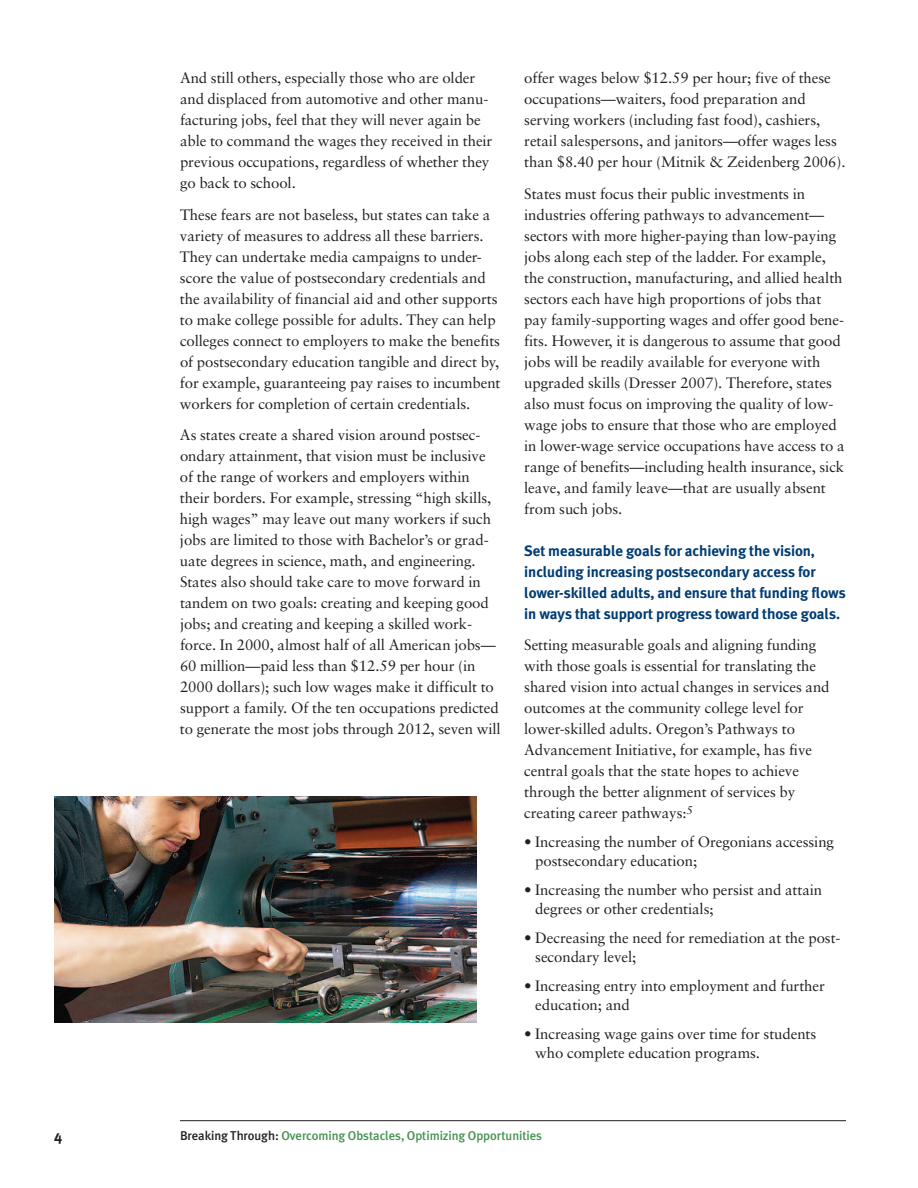
<style>
.page{position:relative;width:918px;height:1188px;background:#fff}
.page>*{position:absolute;margin:0;border:0;box-sizing:border-box;transform-origin:0 0}
.t1{font:15px/21px "Sabon";letter-spacing:-.005em;color:#231f20}
.t2{font:700 15px/21px "Meta Plus";letter-spacing:-.005em;color:#013c73}
.t3{font:700 15px "Meta Plus";color:#231f20}
.t4{font:500 12.75px "Meta Plus";letter-spacing:-.005em;color:#449350}
.s1{color:#231f20}
</style>
<div class="page">
<hr style="left:180px;top:1120px;width:666px;height:1px;background:#231f20">
<img style="left:54px;top:796px;width:423px;height:227px">
<p class="t1" style="left:180px;top:69px;width:314px">And still others, especially those who are older and displaced from automotive and other manu&shy;facturing jobs, feel that they will never again be able to command the wages they received in their previous occupations, regardless of whether they go back to school.</p>
<p class="t1" style="left:180px;top:205px;width:322px">These fears are not baseless, but states can take a variety of measures to address all these barriers.<br>They can undertake media campaigns to under&shy;score the value of postsecondary credentials and the availability of financial aid and other supports to make college possible for adults. They can help colleges connect to employers to make the benefits of postsecondary education tangible and direct by, for example, guaranteeing pay raises to incumbent workers for completion of certain credentials.</p>
<p class="t1" style="left:180px;top:426px;width:322px">As states create a shared vision around postsec&shy;ondary attainment, that vision must be inclusive of the range of workers and employers within their borders. For example, stressing “high skills, high wages” may leave out many workers if such jobs are limited to those with Bachelor’s or grad&shy;uate degrees in science, math, and engineering.<br>States also should take care to move forward in tandem on two goals: creating and keeping good jobs; and creating and keeping a skilled work&shy;force. In 2000, almost half of all American jobs— 60 million—paid less than $12.59 per hour (in 2000 dollars); such low wages make it difficult to support a family. Of the ten occupations predicted to generate the most jobs through 2012, seven will</p>
<p class="t1" style="left:524px;top:69px;width:323px">offer wages below $12.59 per hour; five of these occupations—waiters, food preparation and serving workers (including fast food), cashiers, retail salespersons, and janitors—offer wages less than $8.40 per hour (Mitnik &amp; Zeidenberg 2006).</p>
<p class="t1" style="left:524px;top:184px;width:322px">States must focus their public investments in industries offering pathways to advancement— sectors with more higher-paying than low-paying jobs along each step of the ladder. For example, the construction, manufacturing, and allied health sectors each have high proportions of jobs that pay family-supporting wages and offer good bene&shy;fits. However, it is dangerous to assume that good jobs will be readily available for everyone with upgraded skills (Dresser 2007). Therefore, states also must focus on improving the quality of low&shy;wage jobs to ensure that those who are employed in lower-wage service occupations have access to a range of benefits—including health insurance, sick leave, and family leave—that are usually absent from such jobs.</p>
<p class="t2" style="left:524px;top:540px;width:323px">Set measurable goals for achieving the vision, including increasing postsecondary access for lower-skilled adults, and ensure that funding flows in ways that support progress toward those goals.</p>
<p class="t1" style="left:524px;top:636px;width:307px">Setting measurable goals and aligning funding with those goals is essential for translating the shared vision into actual changes in services and outcomes at the community college level for lower-skilled adults. Oregon’s Pathways to Advancement Initiative, for example, has five central goals that the state hopes to achieve through the better alignment of services by creating career pathways:<sup>5</sup></p>
<p class="t1" style="left:535px;top:833px;width:300px;line-height:19.5px;text-indent:-11px">• Increasing the number of Oregonians accessing postsecondary education;</p>
<p class="t1" style="left:535px;top:881px;width:288px;line-height:19.5px;text-indent:-11px">• Increasing the number who persist and attain degrees or other credentials;</p>
<p class="t1" style="left:535px;top:929px;width:307px;line-height:19.5px;text-indent:-11px">• Decreasing the need for remediation at the post&shy;secondary level;</p>
<p class="t1" style="left:535px;top:977px;width:291px;line-height:19.5px;text-indent:-11px">• Increasing entry into employment and further education; and</p>
<p class="t1" style="left:535px;top:1025px;width:283px;line-height:19.5px;text-indent:-11px">• Increasing wage gains over time for students who complete education programs.</p>
<p class="t3" style="left:54px;top:1127px;width:10px">4</p>
<p class="t4" style="left:180px;top:1128px;width:364px"><span class="s1">Breaking Through:</span> Overcoming Obstacles, Optimizing Opportunities</p>
</div>
